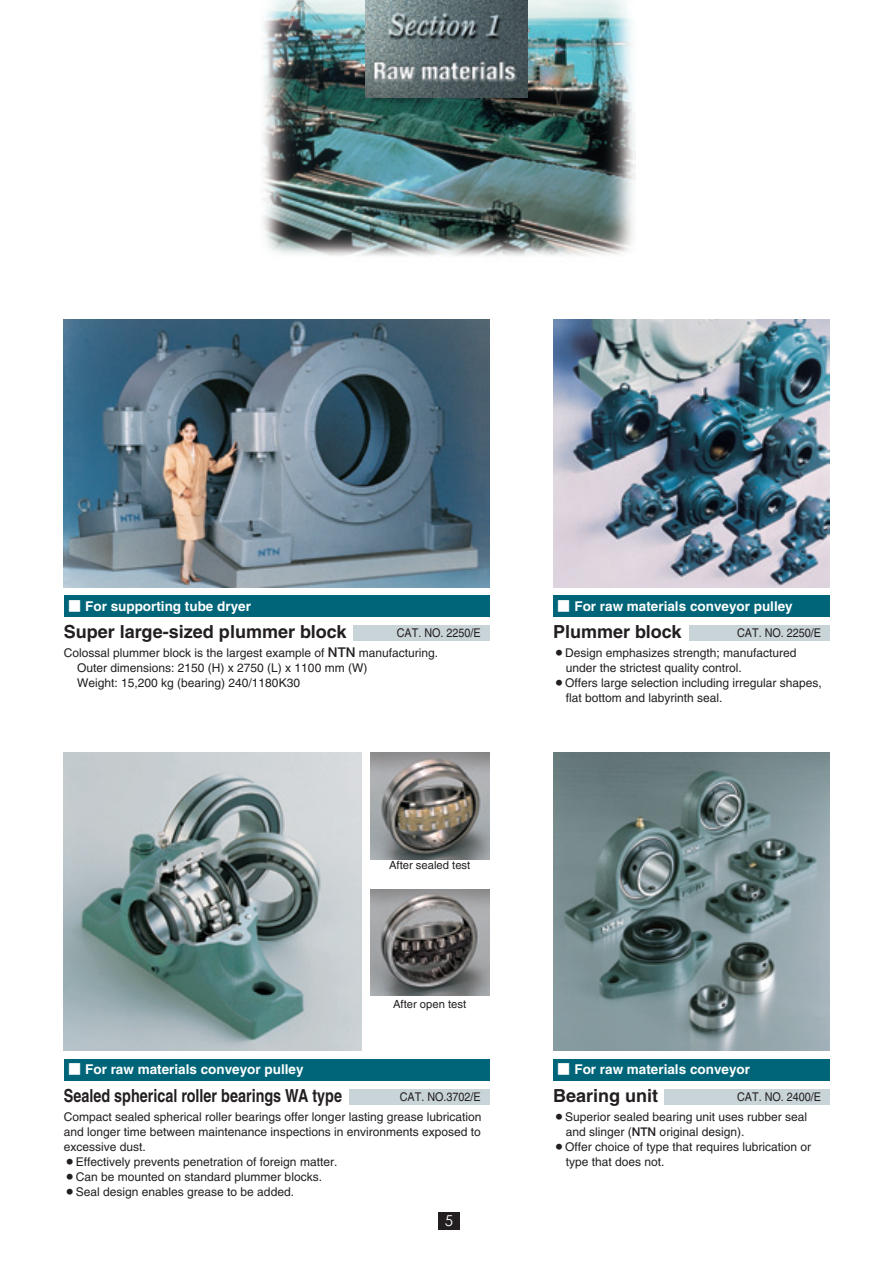
<style>
.page{position:relative;width:893px;height:1262px;background:#fff}
.page>*{position:absolute;margin:0;border:0;box-sizing:border-box;transform-origin:0 0}
.t1{font:700 18px "Helvetica";color:#231f20}
.t2{font:700 18px "Helvetica";color:#231f20;scale:.8 1}
.t3{font:15px "Century Gothic";color:#fff}
.t4{font:700 13.5px "Helvetica";color:#fff}
.t5{font:12px/15px "Helvetica";color:#231f20}
.t6{font:12px "Helvetica";color:#231f20;scale:.9 1}
.t7{font:11.25px "Helvetica";color:#231f20}
.s1{font-family:"Shin Go";font-weight:400}
.s2{color:#c9d4d9}
.s3{font-family:"Helvetica Neue";font-weight:500;font-size:13.5px}
.s4{font-family:"Helvetica Neue";font-weight:500}
</style>
<div class="page">
<img style="left:262px;top:0;width:373px;height:256px">
<div style="left:438px;top:1212px;width:21px;height:17px;background:#231f20"></div>
<img style="left:366px;top:0;width:161px;height:98px">
<img style="left:64px;top:753px;width:297px;height:297px">
<img style="left:553px;top:319px;width:276px;height:268px">
<img style="left:64px;top:319px;width:425px;height:268px">
<img style="left:553px;top:753px;width:276px;height:297px">
<img style="left:370px;top:753px;width:119px;height:106px">
<img style="left:370px;top:889px;width:119px;height:106px">
<div style="left:64px;top:1059px;width:425px;height:21px;background:#016579"></div>
<div style="left:553px;top:1059px;width:276px;height:21px;background:#016579"></div>
<div style="left:64px;top:595px;width:425px;height:22px;background:#016579"></div>
<div style="left:553px;top:595px;width:276px;height:22px;background:#016579"></div>
<div style="left:353px;top:625px;width:136px;height:16px;background:#c9d4d9"></div>
<div style="left:689px;top:625px;width:140px;height:16px;background:#c9d4d9"></div>
<div style="left:349px;top:1089px;width:140px;height:15px;background:#c9d4d9"></div>
<div style="left:663px;top:1089px;width:166px;height:15px;background:#c9d4d9"></div>
<p class="t4" style="left:68px;top:601px;width:184px"><span class="s1">■</span> For supporting tube dryer</p>
<p class="t4" style="left:557px;top:601px;width:237px"><span class="s1">■</span> For raw materials conveyor pulley</p>
<p class="t6" style="left:397px;top:628px;width:104px">CAT. NO. 2250/E<span class="s2">O</span></p>
<p class="t6" style="left:737px;top:628px;width:104px">CAT. NO. 2250/E<span class="s2">O</span></p>
<h1 class="t1" style="left:64px;top:625px;width:284px">Super large-sized plummer block</h1>
<p class="t5" style="left:77px;top:647px;width:362px;text-indent:-13px">Colossal plummer block is the largest example of <span class="s3">NTN</span> manufacturing.<br>Outer dimensions: 2150 (H) x 2750 (L) x 1100 mm (W)<br>Weight: 15,200 kg (bearing) 240/1180K30</p>
<h1 class="t1" style="left:553px;top:625px;width:130px">Plummer block</h1>
<p class="t5" style="left:566px;top:647px;width:232px;text-indent:-13px">○Design emphasizes strength; manufactured under the strictest quality control.</p>
<p class="t5" style="left:566px;top:677px;width:257px;text-indent:-13px">○Offers large selection including irregular shapes, flat bottom and labyrinth seal.</p>
<p class="t7" style="left:389px;top:861px;width:83px">After sealed test</p>
<p class="t7" style="left:393px;top:999px;width:75px">After open test</p>
<p class="t4" style="left:68px;top:1064px;width:237px"><span class="s1">■</span> For raw materials conveyor pulley</p>
<p class="t4" style="left:557px;top:1064px;width:194px"><span class="s1">■</span> For raw materials conveyor</p>
<h1 class="t2" style="left:64px;top:1088px;width:349px">Sealed spherical roller bearings WA type</h1>
<p class="t5" style="left:64px;top:1110px;width:419px;text-align:justify">Compact sealed spherical roller bearings offer longer lasting grease lubrication and longer time between maintenance inspections in environments exposed to excessive dust.</p>
<p class="t5" style="left:64px;top:1155px;width:275px">○Effectively prevents penetration of foreign matter.</p>
<p class="t5" style="left:64px;top:1170px;width:260px">○Can be mounted on standard plummer blocks.</p>
<p class="t5" style="left:64px;top:1185px;width:232px">○Seal design enables grease to be added.</p>
<h1 class="t1" style="left:553px;top:1088px;width:106px">Bearing unit</h1>
<p class="t5" style="left:566px;top:1110px;width:243px;text-indent:-13px">○Superior sealed bearing unit uses rubber seal and slinger (<span class="s4">NTN</span> original design).</p>
<p class="t5" style="left:566px;top:1140px;width:247px;text-indent:-13px">○Offer choice of type that requires lubrication or type that does not.</p>
<p class="t6" style="left:400px;top:1092px;width:101px">CAT. NO.3702/E<span class="s2">O</span></p>
<p class="t6" style="left:737px;top:1092px;width:104px">CAT. NO. 2400/E<span class="s2">O</span></p>
<p class="t3" style="left:444px;top:1210px;width:10px">5</p>
</div>
